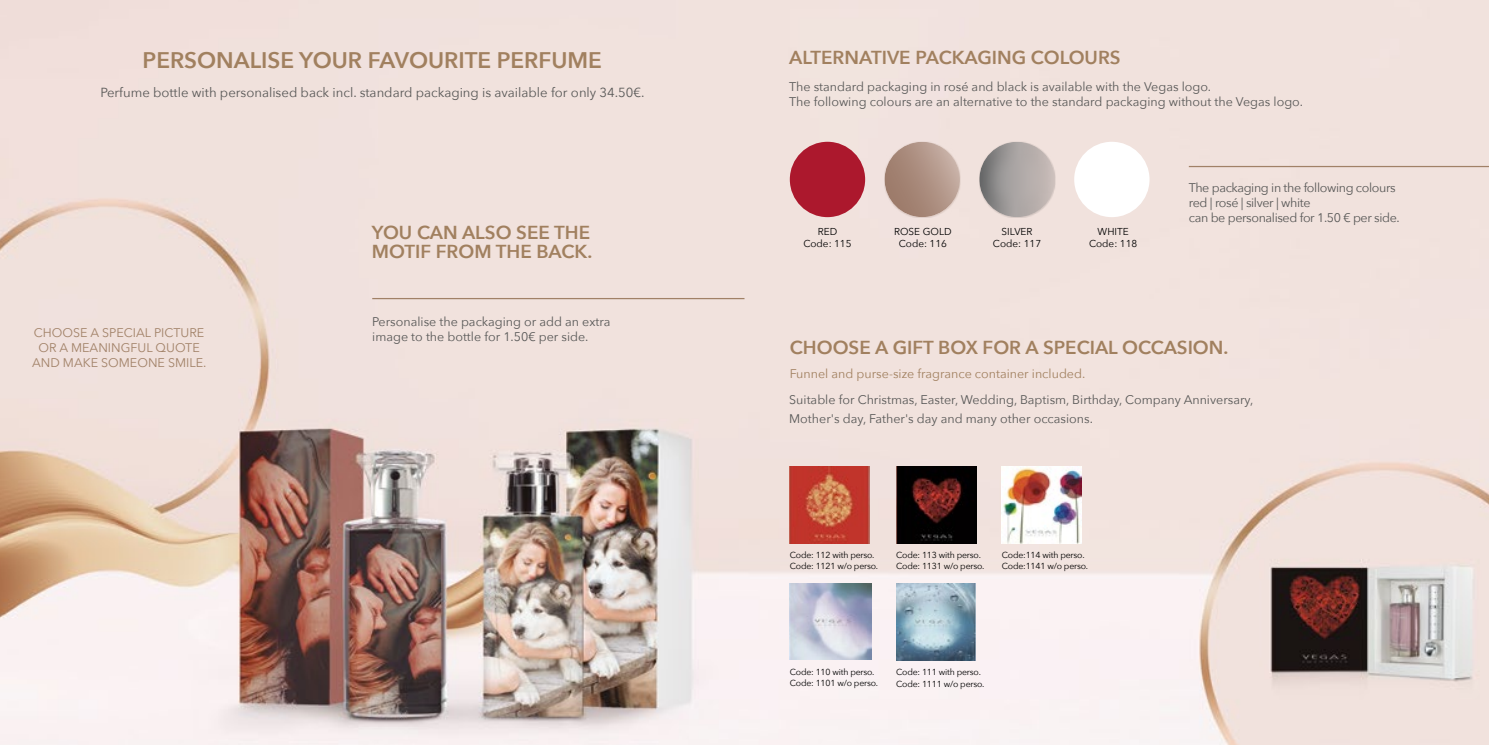
<style>
.page{position:relative;width:1489px;height:745px;background:#fff}
.page>*{position:absolute;margin:0;border:0;box-sizing:border-box;transform-origin:0 0}
.t1{font:600 22.5px "Avenir Next";color:#a1805f}
.t2{font:600 18.75px/18.8px "Avenir Next";color:#a1805f}
.t3{font:13.12px "Avenir Next";color:#575756}
.t4{font:12.5px/15px "Avenir Next";color:#575756}
.t5{font:12.5px/15px "Avenir Next";letter-spacing:-.03em;color:#575756}
.t6{font:12.5px/15px "Avenir Next";color:#a18167;text-align:center}
.t7{font:12.5px "Avenir Next";color:#a1805f}
.t8{font:10px/11.2px "Avenir Next";color:#000;text-align:center}
.t9{font:8.75px/10.5px "Avenir Next";letter-spacing:-.02em;color:#000}
</style>
<div class="page">
<img style="left:0;top:0;width:1488px;height:744px">
<img style="left:1001px;top:466px;width:80px;height:76px">
<img style="left:896px;top:583px;width:79px;height:76px">
<img style="left:789px;top:466px;width:80px;height:76px">
<img style="left:789px;top:583px;width:82px;height:76px">
<img style="left:896px;top:466px;width:80px;height:76px">
<div style="left:789px;top:142px;width:76px;height:75px;background:#ac182d;border-radius:50%"></div>
<div style="left:884px;top:141px;width:76px;height:76px;background:#987a6a;opacity:.5"></div>
<div style="left:968px;top:133px;width:97px;height:85px;background:#000;opacity:.5"></div>
<div style="left:1074px;top:142px;width:75px;height:75px;background:#fff;border-radius:50%"></div>
<hr style="left:372px;top:298px;width:372px;height:1px;background:#a18167">
<hr style="left:1188px;top:166px;width:300px;height:1px;background:#a18167">
<h1 class="t1" style="left:143px;top:40px;width:461px">PERSONALISE YOUR FAVOURITE PERFUME</h1>
<p class="t3" style="left:100px;top:81px;width:545px">Perfume bottle with personalised back incl. standard packaging is available for only 34.50€.</p>
<h2 class="t2" style="left:372px;top:223px;width:222px">YOU CAN ALSO SEE THE<br>MOTIF FROM THE BACK.</h2>
<p class="t6" style="left:32px;top:324px;width:176px">CHOOSE A SPECIAL PICTURE<br>OR A MEANINGFUL QUOTE<br>AND MAKE SOMEONE SMILE.</p>
<p class="t4" style="left:372px;top:314px;width:240px">Personalise the packaging or add an extra image to the bottle for 1.50€ per side.</p>
<h2 class="t2" style="left:789px;top:47px;width:333px">ALTERNATIVE PACKAGING COLOURS</h2>
<p class="t4" style="left:789px;top:79px;width:515px">The standard packaging in rosé and black is available with the Vegas logo.<br>The following colours are an alternative to the standard packaging without the Vegas logo.</p>
<p class="t8" style="left:803px;top:226px;width:50px">RED<br>Code: 115</p>
<p class="t8" style="left:894px;top:226px;width:59px">ROSE GOLD<br>Code: 116</p>
<p class="t8" style="left:992px;top:226px;width:50px">SILVER<br>Code: 117</p>
<p class="t8" style="left:1088px;top:226px;width:50px">WHITE<br>Code: 118</p>
<p class="t5" style="left:1188px;top:179px;width:212px">The packaging in the following colours red | rosé | silver | white<br>can be personalised for 1.50 € per side.</p>
<h2 class="t2" style="left:789px;top:338px;width:440px">CHOOSE A GIFT BOX FOR A SPECIAL OCCASION.</h2>
<p class="t7" style="left:789px;top:363px;width:297px">Funnel and purse-size fragrance container included.</p>
<p class="t4" style="left:789px;top:389px;width:466px;line-height:18.8px">Suitable for Christmas, Easter, Wedding, Baptism, Birthday, Company Anniversary,<br>Mother's day, Father's day and many other occasions.</p>
<p class="t9" style="left:789px;top:549px;width:90px">Code: 112 with perso.<br>Code: 1121 w/o perso.</p>
<p class="t9" style="left:896px;top:549px;width:90px">Code: 113 with perso.<br>Code: 1131 w/o perso.</p>
<p class="t9" style="left:1001px;top:549px;width:88px">Code:114 with perso.<br>Code:1141 w/o perso.</p>
<p class="t9" style="left:789px;top:666px;width:90px">Code: 110 with perso.<br>Code: 1101 w/o perso.</p>
<p class="t9" style="left:896px;top:665px;width:90px;line-height:12px">Code: 111 with perso.<br>Code: 1111 w/o perso.</p>
</div>
